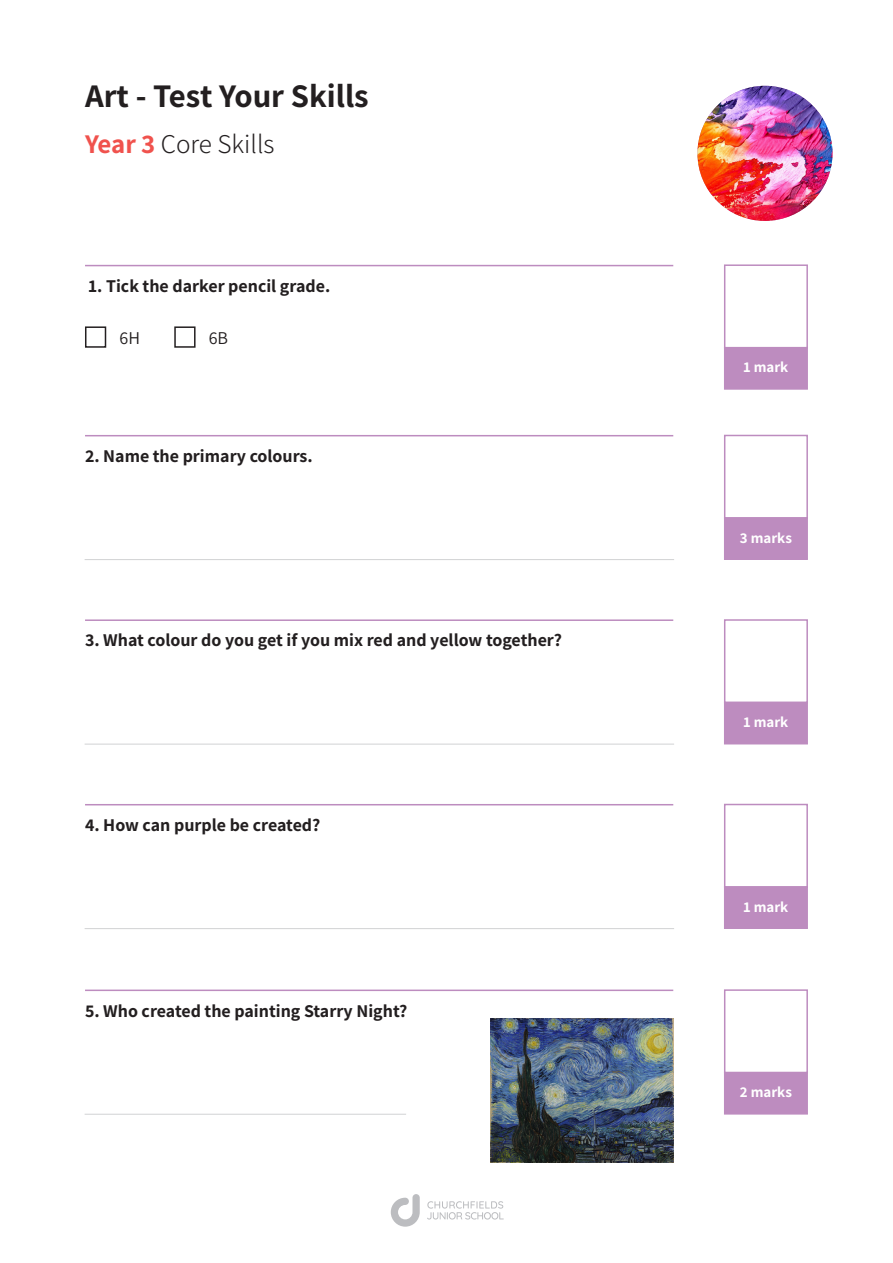
<style>
.page{position:relative;width:893px;height:1263px;background:#fff}
.page>*{position:absolute;margin:0;border:0;box-sizing:border-box;transform-origin:0 0}
.t1{font:700 33px "Assistant";color:#231f20}
.t2{font:300 27px "Assistant";color:#231f20}
.q{font:700 18px "Assistant";color:#231f20}
.Paragraph_Style_1{font:18px "Assistant";color:#231f20}
.Paragraph_Style_2{font:700 15px "Assistant";color:#fff}
.s1{font-weight:700;color:#f0524d}
</style>
<div class="page">
<hr style="left:85px;top:265px;width:588px;height:1px;background:#bd8cbf">
<div style="left:724px;top:264px;width:84px;height:84px;border:2px solid #bd8cbf"></div>
<div style="left:725px;top:348px;width:82px;height:41px;background:#bd8cbf"></div>
<div style="left:724px;top:347px;width:84px;height:43px;border:2px solid #bd8cbf"></div>
<svg style="left:391px;top:1194px;width:29px;height:33px"></svg>
<svg style="left:427px;top:1201px;width:77px;height:18px"></svg>
<hr style="left:85px;top:435px;width:588px;height:1px;background:#bd8cbf">
<img style="left:697px;top:86px;width:135px;height:135px;border-radius:68px">
<div style="left:724px;top:435px;width:84px;height:84px;border:2px solid #bd8cbf"></div>
<div style="left:725px;top:518px;width:82px;height:41px;background:#bd8cbf"></div>
<div style="left:724px;top:517px;width:84px;height:43px;border:2px solid #bd8cbf"></div>
<hr style="left:85px;top:559px;width:589px;height:1px;background:#d1d2d4">
<div style="left:85px;top:326px;width:21px;height:22px;border:2px solid #231f20"></div>
<div style="left:174px;top:326px;width:22px;height:22px;border:2px solid #231f20"></div>
<hr style="left:85px;top:619px;width:588px;height:2px;background:#bd8cbf">
<hr style="left:85px;top:804px;width:588px;height:1px;background:#bd8cbf">
<hr style="left:85px;top:989px;width:588px;height:2px;background:#bd8cbf">
<div style="left:724px;top:619px;width:84px;height:84px;border:2px solid #bd8cbf"></div>
<div style="left:725px;top:702px;width:82px;height:42px;background:#bd8cbf"></div>
<div style="left:724px;top:702px;width:84px;height:42px;border:2px solid #bd8cbf"></div>
<div style="left:724px;top:804px;width:84px;height:84px;border:2px solid #bd8cbf"></div>
<div style="left:725px;top:887px;width:82px;height:41px;background:#bd8cbf"></div>
<div style="left:724px;top:886px;width:84px;height:43px;border:2px solid #bd8cbf"></div>
<div style="left:724px;top:989px;width:84px;height:84px;border:2px solid #bd8cbf"></div>
<div style="left:725px;top:1072px;width:82px;height:42px;background:#bd8cbf"></div>
<div style="left:724px;top:1072px;width:84px;height:42px;border:2px solid #bd8cbf"></div>
<hr style="left:85px;top:744px;width:589px;height:1px;background:#d1d2d4">
<hr style="left:85px;top:928px;width:589px;height:1px;background:#d1d2d4">
<hr style="left:85px;top:1114px;width:321px;height:1px;background:#d1d2d4">
<img style="left:491px;top:1018px;width:182px;height:145px">
<p class="t1" style="left:85px;top:74px;width:285px">Art - Test Your Skills</p>
<p class="t2" style="left:85px;top:125px;width:191px"><span class="s1">Year 3</span> Core Skills</p>
<p class="q" style="left:89px;top:273px;width:243px">1. Tick the darker pencil grade.</p>
<p class="Paragraph_Style_1" style="left:119px;top:326px;width:22px">6H</p>
<p class="Paragraph_Style_1" style="left:209px;top:326px;width:21px">6B</p>
<p class="q" style="left:85px;top:444px;width:229px">2. Name the primary colours.</p>
<p class="q" style="left:85px;top:628px;width:479px">3. What colour do you get if you mix red and yellow together?</p>
<p class="q" style="left:85px;top:813px;width:237px">4. How can purple be created?</p>
<p class="q" style="left:85px;top:998px;width:324px">5. Who created the painting Starry Night?</p>
<p class="Paragraph_Style_2" style="left:744px;top:357px;width:46px">1 mark</p>
<p class="Paragraph_Style_2" style="left:740px;top:527px;width:54px">3 marks</p>
<p class="Paragraph_Style_2" style="left:744px;top:712px;width:46px">1 mark</p>
<p class="Paragraph_Style_2" style="left:744px;top:896px;width:46px">1 mark</p>
<p class="Paragraph_Style_2" style="left:740px;top:1082px;width:54px">2 marks</p>
</div>
